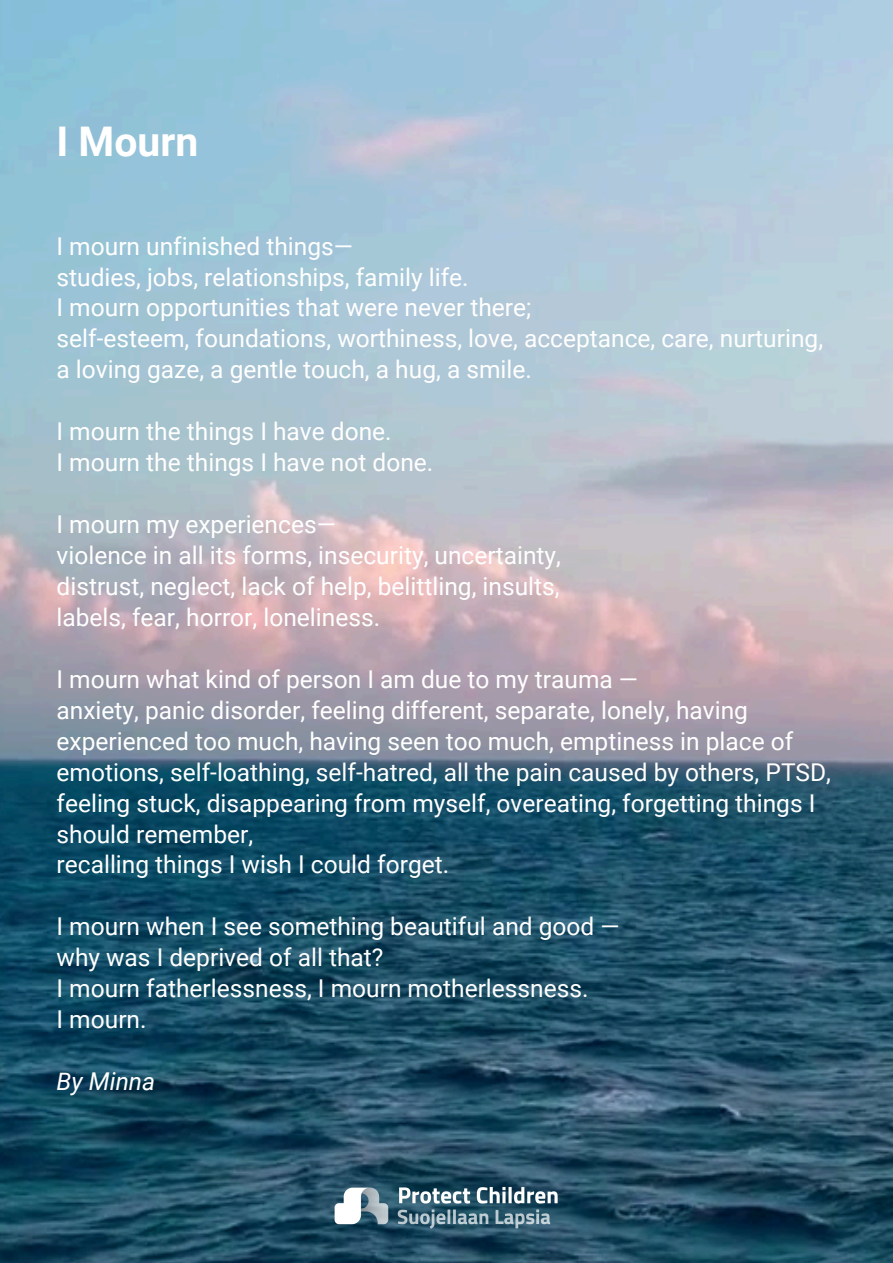
<style>
.page{position:relative;width:893px;height:1263px;background:#fff}
.page>*{position:absolute;margin:0;border:0;box-sizing:border-box;transform-origin:0 0}
.t1{font:700 40.88px "Roboto";color:#fff}
.t2{font:24.53px/30.9px "Roboto";color:#fff}
.t3{font:italic 24.53px "Roboto";color:#fff}
</style>
<div class="page">
<img style="left:0;top:0;width:893px;height:1263px">
<img style="left:320px;top:1174px;width:252px;height:65px">
<p class="t1" style="left:57px;top:118px;width:143px">I Mourn</p>
<p class="t2" style="left:57px;top:231px;width:298px">I mourn unfinished things—</p>
<h1 class="t2" style="left:57px;top:262px;width:413px">studies, jobs, relationships, family life.</h1>
<p class="t2" style="left:57px;top:293px;width:476px">I mourn opportunities that were never there;</p>
<p class="t2" style="left:57px;top:324px;width:768px">self-esteem, foundations, worthiness, love, acceptance, care, nurturing,</p>
<p class="t2" style="left:57px;top:355px;width:477px">a loving gaze, a gentle touch, a hug, a smile.</p>
<p class="t2" style="left:57px;top:416px;width:337px">I mourn the things I have done.</p>
<p class="t2" style="left:57px;top:447px;width:378px">I mourn the things I have not done.</p>
<p class="t2" style="left:57px;top:509px;width:281px">I mourn my experiences—</p>
<p class="t2" style="left:57px;top:540px;width:506px">violence in all its forms, insecurity, uncertainty,</p>
<p class="t2" style="left:57px;top:571px;width:504px">distrust, neglect, lack of help, belittling, insults,</p>
<p class="t2" style="left:57px;top:602px;width:325px">labels, fear, horror, loneliness.</p>
<p class="t2" style="left:57px;top:664px;width:583px">I mourn what kind of person I am due to my trauma —</p>
<p class="t2" style="left:57px;top:695px;width:776px">anxiety, panic disorder, feeling different, separate, lonely, having experienced too much, having seen too much, emptiness in place of emotions, self-loathing, self-hatred, all the pain caused by others, PTSD, feeling stuck, disappearing from myself, overeating, forgetting things I should remember,</p>
<p class="t2" style="left:57px;top:850px;width:394px">recalling things I wish I could forget.</p>
<p class="t2" style="left:57px;top:911px;width:564px">I mourn when I see something beautiful and good —</p>
<p class="t2" style="left:57px;top:942px;width:328px">why was I deprived of all that?</p>
<p class="t2" style="left:57px;top:973px;width:533px">I mourn fatherlessness, I mourn motherlessness.</p>
<p class="t2" style="left:57px;top:1004px;width:92px">I mourn.</p>
<p class="t3" style="left:57px;top:1067px;width:100px">By Minna</p>
</div>
